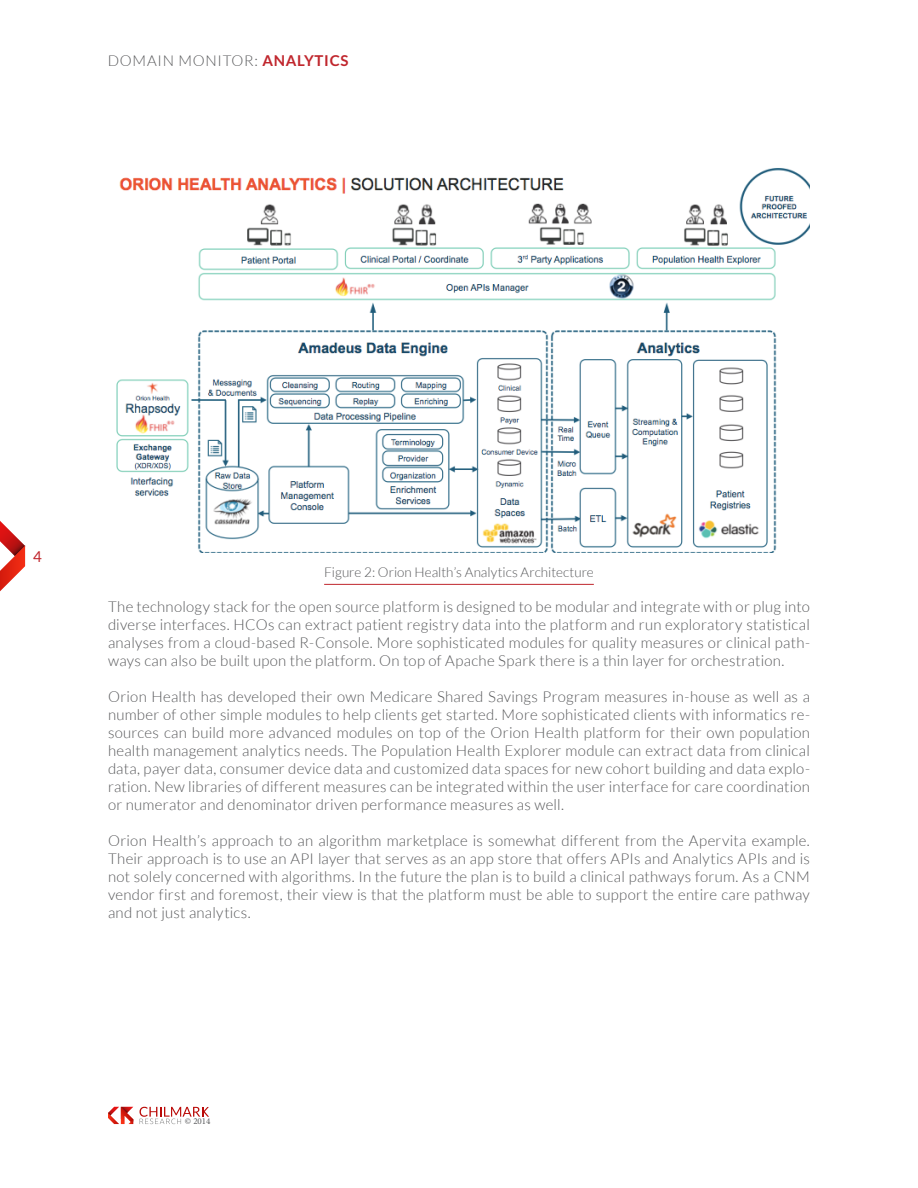
<style>
.page{position:relative;width:918px;height:1188px;background:#fff}
.page>*{position:absolute;margin:0;border:0;box-sizing:border-box;transform-origin:0 0}
.Body_text{font:300 15px/18px "Lato";letter-spacing:.015em;color:#57585a;text-align:justify}
.Body_text-2{font:300 15px "Lato";letter-spacing:.05em;color:#57585a}
.t1{font:15px "Lato";color:#c0262d}
.Table_caption{font:300 13.5px "Lato";color:#57585a}
.t2{font:9px "Minion Pro";color:#57585a}
.s1{font-weight:700;color:#c0262d}
</style>
<div class="page">
<svg style="left:0;top:521px;width:25px;height:70px"></svg>
<svg style="left:108px;top:1107px;width:25px;height:17px"></svg>
<svg style="left:140px;top:1107px;width:69px;height:17px"></svg>
<img style="left:116px;top:168px;width:694px;height:385px">
<hr style="left:324px;top:584px;width:270px;height:1px;background:#c0262d">
<p class="Body_text-2" style="left:108px;top:53px;width:242px">DOMAIN MONITOR: <span class="s1">ANALYTICS</span></p>
<p class="t1" style="left:33px;top:548px;width:10px">4</p>
<p class="Table_caption" style="left:324px;top:565px;width:271px">Figure 2: Orion Health’s Analytics Architecture</p>
<p class="Body_text" style="left:108px;top:598px;width:703px">The technology stack for the open source platform is designed to be modular and integrate with or plug into diverse interfaces. HCOs can extract patient registry data into the platform and run exploratory statistical analyses from a cloud-based R-Console. More sophisticated modules for quality measures or clinical path&shy;ways can also be built upon the platform. On top of Apache Spark there is a thin layer for orchestration.</p>
<p class="Body_text" style="left:108px;top:688px;width:703px">Orion Health has developed their own Medicare Shared Savings Program measures in-house as well as a number of other simple modules to help clients get started. More sophisticated clients with informatics re&shy;sources can build more advanced modules on top of the Orion Health platform for their own population health management analytics needs. The Population Health Explorer module can extract data from clinical data, payer data, consumer device data and customized data spaces for new cohort building and data explo&shy;ration. New libraries of different measures can be integrated within the user interface for care coordination or numerator and denominator driven performance measures as well.</p>
<p class="Body_text" style="left:108px;top:832px;width:703px">Orion Health’s approach to an algorithm marketplace is somewhat different from the Apervita example.<br>Their approach is to use an API layer that serves as an app store that offers APIs and Analytics APIs and is not solely concerned with algorithms. In the future the plan is to build a clinical pathways forum. As a CNM vendor first and foremost, their view is that the platform must be able to support the entire care pathway and not just analytics.</p>
<p class="t2" style="left:185px;top:1115px;width:27px">© 2014</p>
</div>
